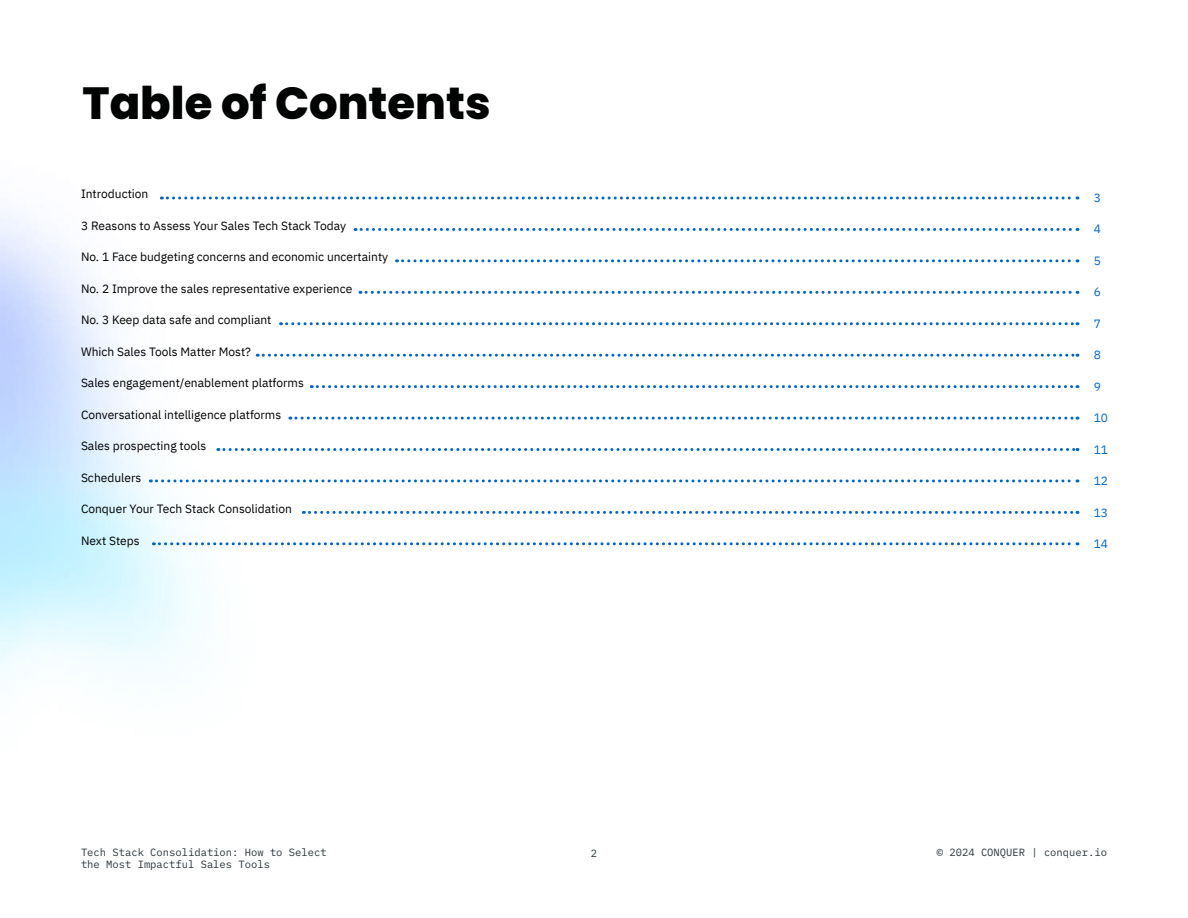
<style>
.page{position:relative;width:1188px;height:918px;background:#fff}
.page>*{position:absolute;margin:0;border:0;box-sizing:border-box;transform-origin:0 0}
.t1{font:800 45px "Poppins";color:#000101}
.t2{font:12px "IBM Plex Sans";color:#000101}
.t3{font:12px "IBM Plex Sans";letter-spacing:-.02em;color:#06c}
.t4{font:10.5px/12.6px "IBM Plex Mono";color:#2a3439}
</style>
<div class="page">
<img style="left:0;top:196px;width:286px;height:481px">
<svg style="left:397px;top:259px;width:681px;height:3px"></svg>
<svg style="left:360px;top:291px;width:718px;height:3px"></svg>
<svg style="left:311px;top:385px;width:767px;height:3px"></svg>
<svg style="left:257px;top:354px;width:821px;height:3px"></svg>
<svg style="left:281px;top:322px;width:797px;height:3px"></svg>
<svg style="left:355px;top:228px;width:723px;height:3px"></svg>
<svg style="left:290px;top:417px;width:788px;height:3px"></svg>
<svg style="left:161px;top:196px;width:917px;height:4px"></svg>
<svg style="left:218px;top:448px;width:860px;height:3px"></svg>
<svg style="left:150px;top:479px;width:928px;height:3px"></svg>
<svg style="left:303px;top:511px;width:775px;height:3px"></svg>
<svg style="left:153px;top:542px;width:925px;height:3px"></svg>
<h1 class="t1" style="left:82px;top:78px;width:410px">Table of Contents</h1>
<p class="t2" style="left:81px;top:185px;width:69px">Introduction</p>
<p class="t2" style="left:81px;top:216px;width:267px">3 Reasons to Assess Your Sales Tech Stack Today</p>
<p class="t2" style="left:81px;top:248px;width:309px">No. 1 Face budgeting concerns and economic uncertainty</p>
<p class="t2" style="left:81px;top:279px;width:273px">No. 2 Improve the sales representative experience</p>
<p class="t2" style="left:81px;top:311px;width:192px">No. 3 Keep data safe and compliant</p>
<p class="t2" style="left:81px;top:342px;width:171px">Which Sales Tools Matter Most?</p>
<p class="t2" style="left:81px;top:374px;width:224px">Sales engagement/enablement platforms</p>
<p class="t2" style="left:81px;top:405px;width:202px">Conversational intelligence platforms</p>
<p class="t2" style="left:81px;top:437px;width:127px">Sales prospecting tools</p>
<p class="t2" style="left:81px;top:468px;width:62px">Schedulers</p>
<p class="t2" style="left:81px;top:500px;width:212px">Conquer Your Tech Stack Consolidation</p>
<p class="t2" style="left:81px;top:531px;width:60px">Next Steps</p>
<p class="t3" style="left:1094px;top:188px;width:9px">3</p>
<p class="t3" style="left:1094px;top:220px;width:9px">4</p>
<p class="t3" style="left:1094px;top:251px;width:9px">5</p>
<p class="t3" style="left:1094px;top:283px;width:9px">6</p>
<p class="t3" style="left:1094px;top:314px;width:9px">7</p>
<p class="t3" style="left:1094px;top:346px;width:9px">8</p>
<p class="t3" style="left:1094px;top:377px;width:9px">9</p>
<p class="t3" style="left:1094px;top:409px;width:16px">10</p>
<p class="t3" style="left:1094px;top:440px;width:16px">11</p>
<p class="t3" style="left:1094px;top:472px;width:16px">12</p>
<p class="t3" style="left:1094px;top:503px;width:16px">13</p>
<p class="t3" style="left:1094px;top:535px;width:16px">14</p>
<p class="t4" style="left:81px;top:845px;width:247px">Tech Stack Consolidation: How to Select the Most Impactful Sales Tools</p>
<p class="t4" style="left:591px;top:847px;width:8px">2</p>
<p class="t4" style="left:937px;top:845px;width:172px">© 2024 CONQUER | conquer.io</p>
</div>
